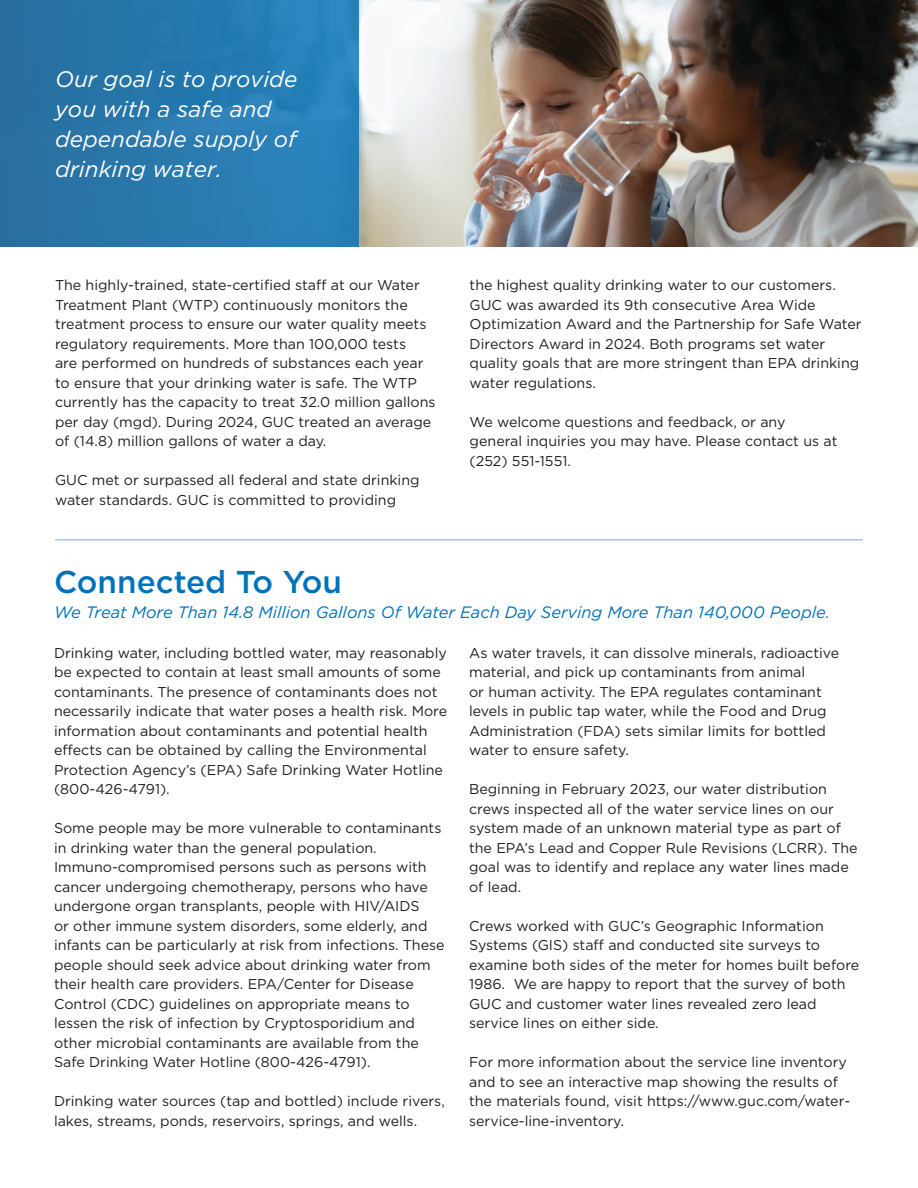
<style>
.page{position:relative;width:918px;height:1188px;background:#fff}
.page>*{position:absolute;margin:0;border:0;box-sizing:border-box;transform-origin:0 0}
.t1{font:500 31.5px "Gotham";color:#0072bc}
.t2{font:italic 22.5px/30px "Gotham";color:#fff}
.t3{font:italic 16.5px "Gotham";color:#0072bc}
.t4{font:14.25px/19.5px "Gotham";color:#231f20}
</style>
<div class="page">
<img style="left:358px;top:0;width:560px;height:246px">
<hr style="left:55px;top:540px;width:808px;height:1px;background:#7ea8d9">
<div style="left:0;top:0;width:358px;height:246px;background:linear-gradient(to right,#286e9d,#2885bf)"></div>
<p class="t2" style="left:55px;top:63px;width:244px">Our goal is to provide you with a safe and dependable supply of drinking water.</p>
<p class="t4" style="left:55px;top:275px;width:382px">The highly-trained, state-certified staff at our Water Treatment Plant (WTP) continuously monitors the treatment process to ensure our water quality meets regulatory requirements. More than 100,000 tests<br>are performed on hundreds of substances each year to ensure that your drinking water is safe. The WTP currently has the capacity to treat 32.0 million gallons per day (mgd). During 2024, GUC treated an average of (14.8) million gallons of water a day.</p>
<p class="t4" style="left:55px;top:470px;width:366px">GUC met or surpassed all federal and state drinking water standards. GUC is committed to providing</p>
<p class="t4" style="left:470px;top:275px;width:393px">the highest quality drinking water to our customers.<br>GUC was awarded its 9th consecutive Area Wide Optimization Award and the Partnership for Safe Water Directors Award in 2024. Both programs set water quality goals that are more stringent than EPA drinking water regulations.</p>
<p class="t4" style="left:470px;top:411px;width:369px">We welcome questions and feedback, or any general inquiries you may have. Please contact us at (252) 551-1551.</p>
<p class="t1" style="left:54px;top:561px;width:290px">Connected To You</p>
<p class="t3" style="left:54px;top:602px;width:778px">We Treat More Than 14.8 Million Gallons Of Water Each Day Serving More Than 140,000 People.</p>
<p class="t4" style="left:54px;top:643px;width:395px">Drinking water, including bottled water, may reasonably be expected to contain at least small amounts of some contaminants. The presence of contaminants does not necessarily indicate that water poses a health risk. More information about contaminants and potential health effects can be obtained by calling the Environmental Protection Agency’s (EPA) Safe Drinking Water Hotline (800-426-4791).</p>
<p class="t4" style="left:54px;top:818px;width:392px">Some people may be more vulnerable to contaminants in drinking water than the general population.<br>Immuno-compromised persons such as persons with cancer undergoing chemotherapy, persons who have undergone organ transplants, people with HIV/AIDS<br>or other immune system disorders, some elderly, and infants can be particularly at risk from infections. These people should seek advice about drinking water from their health care providers. EPA/Center for Disease Control (CDC) guidelines on appropriate means to lessen the risk of infection by Cryptosporidium and other microbial contaminants are available from the Safe Drinking Water Hotline (800-426-4791).</p>
<p class="t4" style="left:54px;top:1091px;width:392px">Drinking water sources (tap and bottled) include rivers, lakes, streams, ponds, reservoirs, springs, and wells.</p>
<p class="t4" style="left:469px;top:643px;width:372px">As water travels, it can dissolve minerals, radioactive material, and pick up contaminants from animal<br>or human activity. The EPA regulates contaminant levels in public tap water, while the Food and Drug Administration (FDA) sets similar limits for bottled water to ensure safety.</p>
<p class="t4" style="left:469px;top:779px;width:390px">Beginning in February 2023, our water distribution crews inspected all of the water service lines on our system made of an unknown material type as part of the EPA’s Lead and Copper Rule Revisions (LCRR). The goal was to identify and replace any water lines made of lead.</p>
<p class="t4" style="left:469px;top:916px;width:392px">Crews worked with GUC’s Geographic Information Systems (GIS) staff and conducted site surveys to examine both sides of the meter for homes built before 1986. We are happy to report that the survey of both GUC and customer water lines revealed zero lead service lines on either side.</p>
<p class="t4" style="left:469px;top:1052px;width:383px">For more information about the service line inventory and to see an interactive map showing the results of the materials found, visit https://www.guc.com/water&shy;service-line-inventory.</p>
</div>
